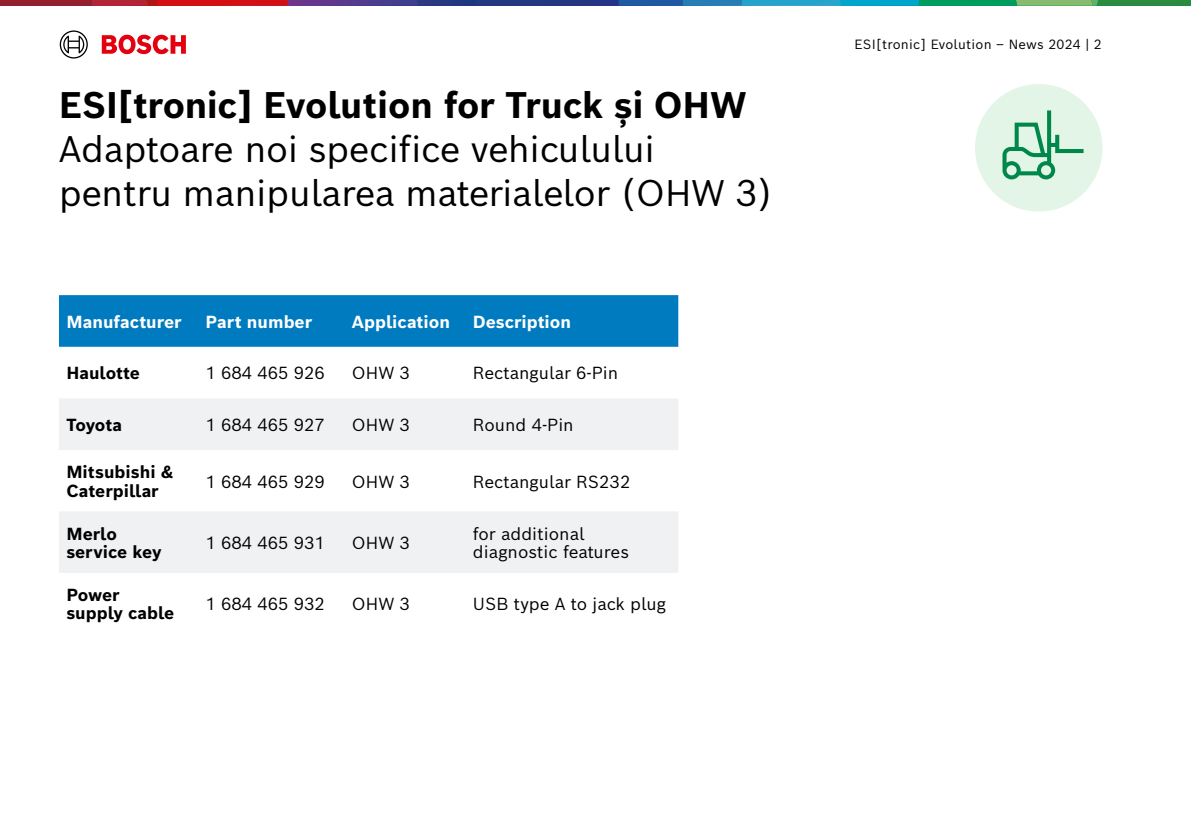
<style>
.page{position:relative;width:1191px;height:840px;background:#fff}
.page>*{position:absolute;margin:0;border:0;box-sizing:border-box;transform-origin:0 0}
.t1{font:36px/44px "Bosch Sans";letter-spacing:-.01em;color:#000}
.t2{font:700 36px "Bosch Sans";letter-spacing:-.01em;color:#000}
.t3{font:17px/18.2px "Bosch Sans";color:#000}
.t4{font:700 17px/18.2px "Bosch Sans";color:#000}
.t5{font:700 17px "Bosch Sans";color:#fff}
.t6{font:13px "Bosch Sans";letter-spacing:.02em;color:#000}
</style>
<div class="page">
<div style="left:0;top:0;width:92px;height:6px;background:#94202f"></div>
<svg style="left:92px;top:0;width:1099px;height:6px;background:#486277"></svg>
<svg style="left:102px;top:35px;width:84px;height:19px"></svg>
<svg style="left:60px;top:30px;width:28px;height:29px"></svg>
<div style="left:975px;top:84px;width:127px;height:127px;background:#e2f5e7;border-radius:50%"></div>
<svg style="left:1002px;top:110px;width:81px;height:69px"></svg>
<div style="left:59px;top:295px;width:619px;height:51px;background:#007bc0"></div>
<svg style="left:59px;top:399px;width:619px;height:173px;fill:#eff1f2"></svg>
<h1 class="t2" style="left:59px;top:75px;width:689px">ESI[tronic] Evolution for Truck și OHW</h1>
<h1 class="t1" style="left:59px;top:124px;width:715px">Adaptoare noi specifice vehiculului pentru manipularea materialelor (OHW 3)</h1>
<p class="t5" style="left:66px;top:307px;width:117px">Manufacturer</p>
<p class="t5" style="left:205px;top:307px;width:108px">Part number</p>
<p class="t5" style="left:352px;top:307px;width:100px">Application</p>
<p class="t5" style="left:473px;top:307px;width:100px">Description</p>
<p class="t4" style="left:66px;top:362px;width:75px">Haulotte</p>
<p class="t3" style="left:205px;top:362px;width:121px">1 684 465 926</p>
<p class="t3" style="left:352px;top:362px;width:60px">OHW 3</p>
<p class="t3" style="left:473px;top:362px;width:147px">Rectangular 6-Pin</p>
<p class="t4" style="left:66px;top:414px;width:57px">Toyota</p>
<p class="t3" style="left:205px;top:414px;width:121px">1 684 465 927</p>
<p class="t3" style="left:352px;top:414px;width:60px">OHW 3</p>
<p class="t3" style="left:473px;top:414px;width:102px">Round 4-Pin</p>
<p class="t4" style="left:66px;top:461px;width:109px">Mitsubishi &amp;<br>Caterpillar</p>
<p class="t3" style="left:205px;top:470px;width:121px">1 684 465 929</p>
<p class="t3" style="left:352px;top:470px;width:60px">OHW 3</p>
<p class="t3" style="left:473px;top:470px;width:159px">Rectangular RS232</p>
<p class="t4" style="left:66px;top:522px;width:97px">Merlo service key</p>
<p class="t3" style="left:205px;top:532px;width:121px">1 684 465 931</p>
<p class="t3" style="left:352px;top:532px;width:60px">OHW 3</p>
<p class="t3" style="left:473px;top:522px;width:158px">for additional diagnostic features</p>
<p class="t4" style="left:66px;top:584px;width:109px">Power supply cable</p>
<p class="t3" style="left:205px;top:593px;width:121px">1 684 465 932</p>
<p class="t3" style="left:352px;top:593px;width:60px">OHW 3</p>
<p class="t3" style="left:473px;top:593px;width:195px">USB type A to jack plug</p>
<p class="t6" style="left:854px;top:33px;width:249px">ESI[tronic] Evolution – News 2024 | 2</p>
</div>
